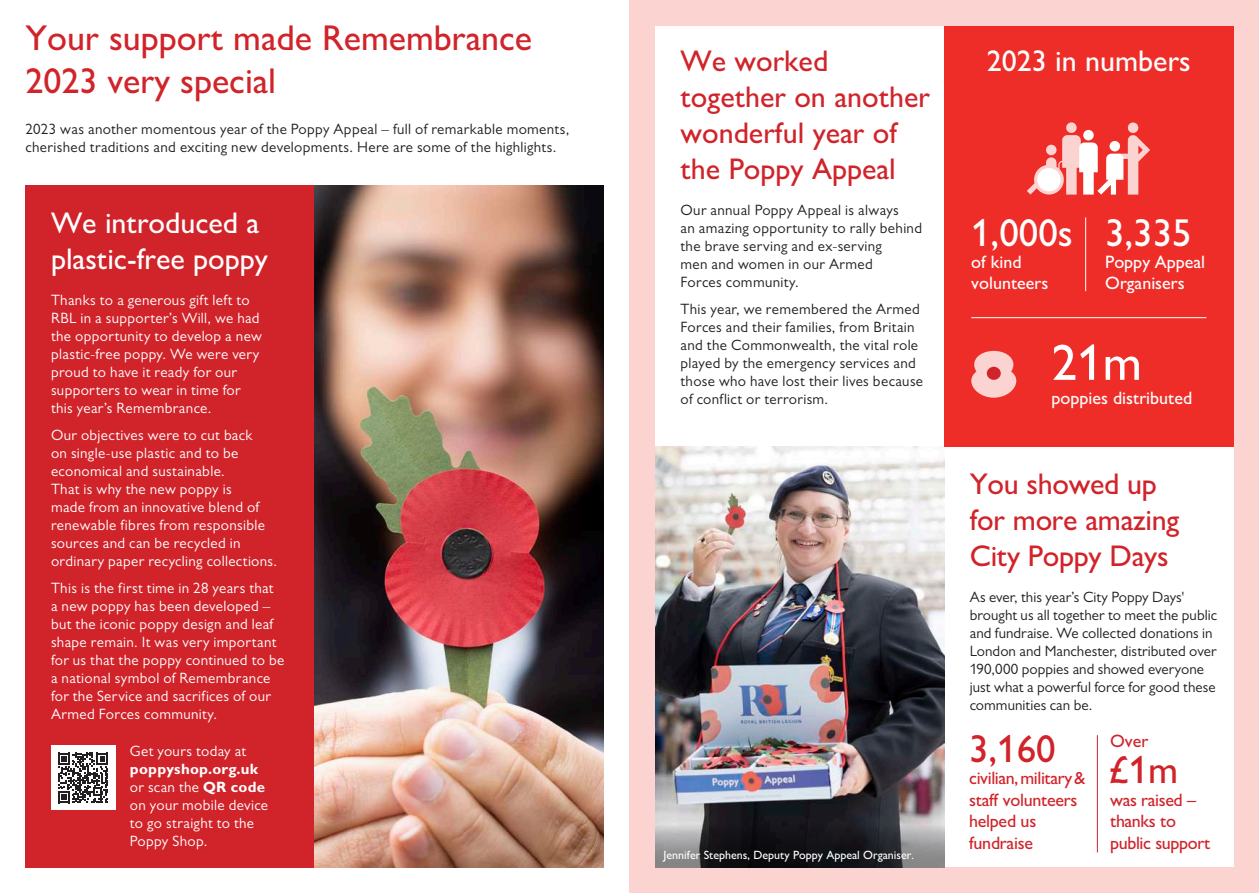
<style>
.page{position:relative;width:1259px;height:893px;background:#fff}
.page>*{position:absolute;margin:0;border:0;box-sizing:border-box;transform-origin:0 0}
.t1{font:500 51px "Gill Sans MT Pro RBL";color:#fff}
.t2{font:500 39px "Gill Sans MT Pro RBL";color:#fff}
.t3{font:500 39px "Gill Sans MT Pro RBL";color:#d1232a}
.t4{font:500 36px/43.2px "Gill Sans MT Pro RBL";color:#d1232a}
.t5{font:500 30px/36px "Gill Sans MT Pro RBL";color:#d1232a}
.t6{font:500 30px/36px "Gill Sans MT Pro RBL";color:#fff}
.t7{font:500 18px/21.6px "Gill Sans MT Pro RBL";letter-spacing:-.02em;color:#d1232a}
.t8{font:500 18px/21.6px "Gill Sans MT Pro RBL";color:#fff}
.t9{font:15px/18px "Gill Sans MT Pro RBL";letter-spacing:.02em;color:#fff}
.t10{font:15px/18px "Gill Sans MT Pro RBL";letter-spacing:.02em;color:#231f20}
.t11{font:15px/18px "Gill Sans MT Pro RBL";color:#231f20}
.t12{font:500 12px "Gill Sans MT Pro RBL";color:#fff}
.s1{font-weight:700}
.s2{font-size:39px}
</style>
<div class="page">
<div style="left:629px;top:0;width:630px;height:893px;background:#fbd3d1"></div>
<div style="left:655px;top:26px;width:289px;height:420px;background:#fff"></div>
<div style="left:944px;top:446px;width:289px;height:421px;background:#fff"></div>
<img style="left:655px;top:446px;width:289px;height:378px">
<div style="left:944px;top:26px;width:289px;height:420px;background:#ee2d28"></div>
<hr style="left:1085px;top:217px;width:1px;height:74px;background:#fff">
<hr style="left:971px;top:317px;width:235px;height:1px;background:#fff">
<svg style="left:1027px;top:122px;width:123px;height:73px"></svg>
<div style="left:1046px;top:145px;width:10px;height:10px;background:#fbd3d1;border-radius:50%"></div>
<div style="left:1037px;top:168px;width:23px;height:23px;background:#fff;border-radius:50%"></div>
<svg style="left:971px;top:351px;width:45px;height:47px"></svg>
<div style="left:986px;top:367px;width:14px;height:13px;background:#d1232a;border-radius:50%"></div>
<hr style="left:1097px;top:735px;width:1px;height:117px;background:#d1232a">
<div style="left:26px;top:185px;width:289px;height:682px;background:#d1232a"></div>
<img style="left:315px;top:185px;width:289px;height:682px">
<svg style="left:655px;top:824px;width:289px;height:43px"></svg>
<div style="left:51px;top:746px;width:64px;height:64px;background:#fff"></div>
<svg style="left:58px;top:753px;width:50px;height:50px"></svg>
<h3 class="t4" style="left:26px;top:16px;width:508px">Your support made Remembrance<br>2023 very special</h3>
<p class="t10" style="left:26px;top:119px;width:545px">2023 was another momentous year of the Poppy Appeal – full of remarkable moments, cherished traditions and exciting new developments. Here are some of the highlights.</p>
<h3 class="t6" style="left:51px;top:204px;width:218px">We introduced a plastic-free poppy</h3>
<p class="t9" style="left:51px;top:290px;width:212px">Thanks to a generous gift left to<br>RBL in a supporter’s Will, we had the opportunity to develop a new plastic-free poppy. We were very proud to have it ready for our supporters to wear in time for this year’s Remembrance.</p>
<p class="t9" style="left:51px;top:425px;width:228px">Our objectives were to cut back<br>on single-use plastic and to be economical and sustainable.<br>That is why the new poppy is<br>made from an innovative blend of renewable fibres from responsible sources and can be recycled in ordinary paper recycling collections.</p>
<p class="t9" style="left:51px;top:578px;width:235px">This is the first time in 28 years that<br>a new poppy has been developed – but the iconic poppy design and leaf shape remain. It was very important for us that the poppy continued to be a national symbol of Remembrance for the Service and sacrifices of our Armed Forces community.</p>
<p class="t9" style="left:130px;top:742px;width:118px">Get yours today at</p>
<p class="t9" style="left:130px;top:760px;width:140px"><span class="s1">poppyshop.org.uk </span>or scan the <span class="s1">QR code </span>on your mobile device to go straight to the<br>Poppy Shop.</p>
<h3 class="t5" style="left:680px;top:42px;width:251px">We worked together on another wonderful year of the Poppy Appeal</h3>
<p class="t10" style="left:680px;top:200px;width:243px">Our annual Poppy Appeal is always<br>an amazing opportunity to rally behind the brave serving and ex-serving<br>men and women in our Armed<br>Forces community.</p>
<p class="t10" style="left:680px;top:299px;width:244px">This year, we remembered the Armed Forces and their families, from Britain and the Commonwealth, the vital role played by the emergency services and those who have lost their lives because of conflict or terrorism.</p>
<p class="t12" style="left:663px;top:848px;width:252px">Jennifer Stephens, Deputy Poppy Appeal Organiser.</p>
<h3 class="t6" style="left:987px;top:42px;width:205px">2023 in numbers</h3>
<h2 class="t2" style="left:971px;top:209px;width:103px">1,000s</h2>
<p class="t8" style="left:971px;top:251px;width:79px">of kind volunteers</p>
<h2 class="t2" style="left:1105px;top:209px;width:88px">3,335</h2>
<p class="t8" style="left:1105px;top:251px;width:101px">Poppy Appeal<br>Organisers</p>
<h1 class="t1" style="left:1051px;top:332px;width:92px">21m</h1>
<p class="t8" style="left:1051px;top:386px;width:142px">poppies distributed</p>
<h3 class="t5" style="left:969px;top:465px;width:211px">You showed up for more amazing<br>City Poppy Days</h3>
<p class="t11" style="left:969px;top:587px;width:249px">As ever, this year’s City Poppy Days' brought us all together to meet the public and fundraise. We collected donations in London and Manchester, distributed over 190,000 poppies and showed everyone just what a powerful force for good these communities can be.</p>
<h2 class="t3" style="left:969px;top:725px;width:88px">3,160</h2>
<p class="t7" style="left:1110px;top:730px;width:40px">Over</p>
<p class="t7" style="left:969px;top:767px;width:211px">civilian,military&amp; <span class="s2">£1m </span>staff volunteers<br>helped us<br>fundraise</p>
<p class="t7" style="left:1110px;top:788px;width:102px">was raised – thanks to public support</p>
</div>
